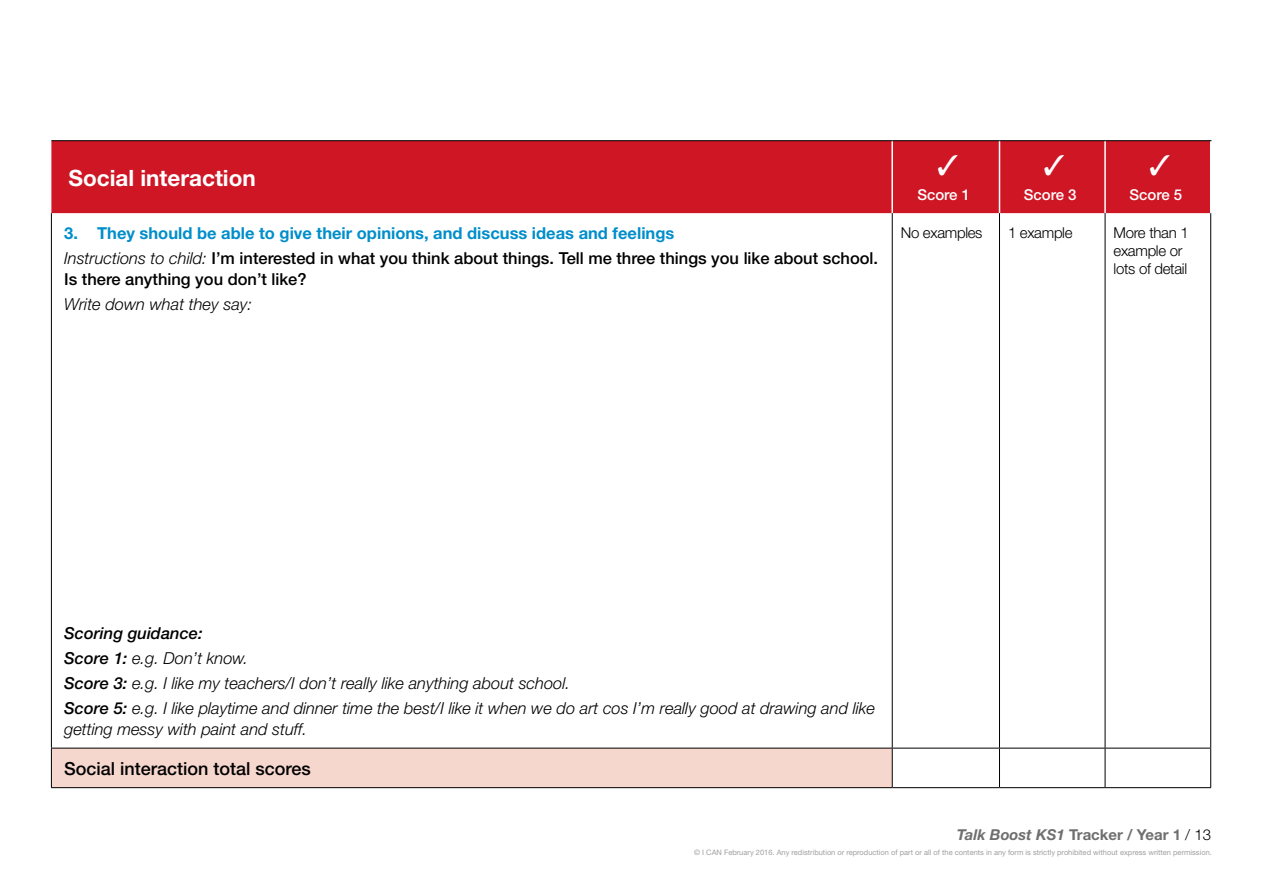
<style>
.page{position:relative;width:1263px;height:893px;background:#fff}
.page>*{position:absolute;margin:0;border:0;box-sizing:border-box;transform-origin:0 0}
.t1{font:700 22.5px "Helvetica Neue LT";color:#fff}
.t2{font:500 18px "Helvetica Neue LT";color:#000}
.t3{font:italic 300 16.5px/25.2px "Helvetica Neue LT";color:#000}
.t4{font:500 16.5px/25.2px "Helvetica Neue LT";color:#000}
.t5{font:300 15px/18px "Helvetica Neue LT";letter-spacing:-.02em;color:#000}
.t6{font:700 15px "Helvetica Neue LT";color:#706f6f}
.t7{font:500 15px/25.2px "Helvetica Neue LT";color:#fff;text-align:center}
.t8{font:7.5px "Helvetica Neue LT";color:#9f9f9f}
.s1{font-weight:700;color:#008eca}
.s2{font-weight:300;font-style:italic}
.s3{font-weight:500}
.s4{font-style:italic}
.s5{font-weight:300;color:#000}
</style>
<div class="page">
<div style="left:51px;top:141px;width:1159px;height:72px;background:#ce1625"></div>
<div style="left:51px;top:748px;width:841px;height:40px;background:#f6d7cd"></div>
<hr style="left:891px;top:141px;width:2px;height:72px;background:#fff">
<hr style="left:999px;top:141px;width:1px;height:72px;background:#fff">
<hr style="left:1104px;top:141px;width:2px;height:72px;background:#fff">
<hr style="left:892px;top:213px;width:1px;height:535px;background:#000">
<hr style="left:999px;top:213px;width:1px;height:535px;background:#000">
<hr style="left:1105px;top:213px;width:1px;height:535px;background:#000">
<hr style="left:892px;top:748px;width:107px;height:1px;background:#000">
<hr style="left:892px;top:748px;width:1px;height:39px;background:#000">
<hr style="left:999px;top:748px;width:106px;height:1px;background:#000">
<hr style="left:999px;top:748px;width:1px;height:39px;background:#000">
<hr style="left:1105px;top:748px;width:106px;height:1px;background:#000">
<hr style="left:1105px;top:748px;width:1px;height:39px;background:#000">
<hr style="left:51px;top:748px;width:841px;height:1px;background:#000">
<hr style="left:51px;top:213px;width:1px;height:535px;background:#000">
<hr style="left:1210px;top:213px;width:1px;height:535px;background:#000">
<hr style="left:51px;top:748px;width:1px;height:39px;background:#000">
<hr style="left:1210px;top:748px;width:1px;height:39px;background:#000">
<hr style="left:51px;top:787px;width:841px;height:1px;background:#000">
<hr style="left:892px;top:787px;width:107px;height:1px;background:#000">
<hr style="left:999px;top:787px;width:106px;height:1px;background:#000">
<hr style="left:1105px;top:787px;width:106px;height:1px;background:#000">
<hr style="left:51px;top:140px;width:841px;height:1px;background:#000">
<hr style="left:892px;top:140px;width:107px;height:1px;background:#000">
<hr style="left:999px;top:140px;width:106px;height:1px;background:#000">
<hr style="left:1105px;top:140px;width:106px;height:1px;background:#000">
<h1 class="t1" style="left:68px;top:164px;width:189px">Social interaction</h1>
<p class="t4" style="left:64px;top:220px;width:815px"><span class="s1">3. They should be able to give their opinions, and discuss ideas and feelings<br></span><span class="s2">Instructions to child:</span> I’m interested in what you think about things. Tell me three things you like about school.</p>
<p class="t4" style="left:64px;top:266px;width:244px">Is there anything you don’t like?</p>
<p class="t3" style="left:64px;top:292px;width:189px">Write down what they say:</p>
<p class="t7" style="left:917px;top:157px;width:54px">✔ ✓<br>Score 1</p>
<p class="t7" style="left:1024px;top:157px;width:54px">✔ ✓<br>Score 3</p>
<p class="t7" style="left:1129px;top:157px;width:54px">✔ ✓<br>Score 5</p>
<p class="t5" style="left:901px;top:223px;width:83px">No examples</p>
<p class="t5" style="left:1008px;top:223px;width:66px">1 example</p>
<p class="t5" style="left:1113px;top:223px;width:77px">More than 1 example or lots of detail</p>
<p class="t3" style="left:64px;top:620px;width:812px"><span class="s3">Scoring guidance:<br>Score 1:</span> e.g. Don’t know.<br><span class="s3">Score 3:</span> e.g. I like my teachers/I don’t really like anything about school.<br><span class="s3">Score 5:</span> e.g. I like playtime and dinner time the best/I like it when we do art cos I’m really good at drawing and like</p>
<p class="t3" style="left:64px;top:717px;width:244px">getting messy with paint and stuff.</p>
<p class="t2" style="left:64px;top:758px;width:248px">Social interaction total scores</p>
<p class="t6" style="left:957px;top:825px;width:256px"><span class="s4">Talk Boost KS1</span> Tracker / Year 1 <span class="s5">/ 13</span></p>
<p class="t8" style="left:694px;top:848px;width:519px">© I CAN February 2016. Any redistribution or reproduction of part or all of the contents in any form is strictly prohibited without express written permission.</p>
</div>
